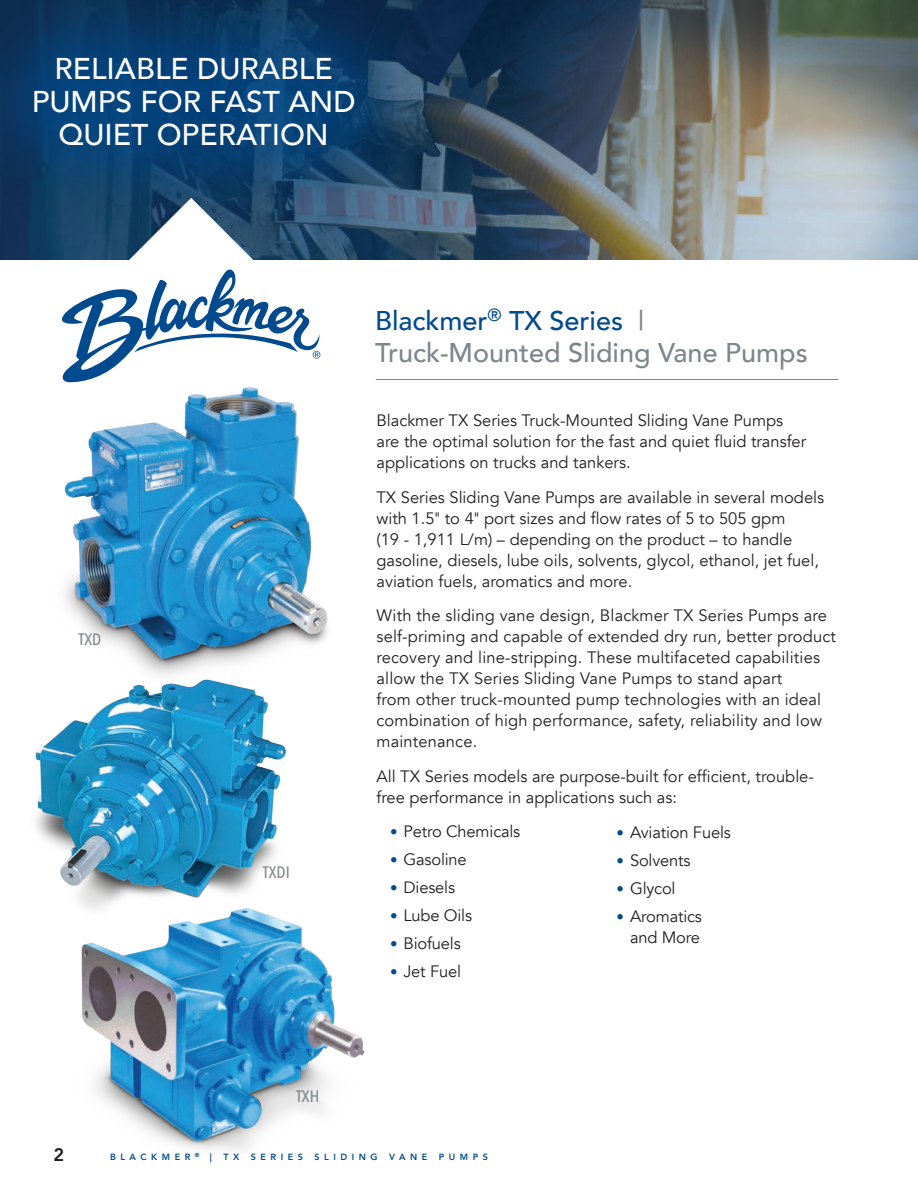
<style>
.page{position:relative;width:918px;height:1188px;background:#fff}
.page>*{position:absolute;margin:0;border:0;box-sizing:border-box;transform-origin:0 0}
.t1{font:500 30px/33px "Avenir";color:#fff;text-align:center}
.t2{font:500 27px/31.5px "Avenir";color:#7e868d}
.t3{font:800 18px "Avenir";color:#231f20}
.t4{font:16.5px/21px "Avenir";color:#231f20}
.t5{font:500 16.5px "Avenir Next Condensed";color:#7e868d}
.t6{font:800 9px "Avenir";letter-spacing:.5em;color:#004a8d}
.s1{color:#004a8d}
.s2{font-family:"Avenir Next Condensed"}
.s3{font-size:15px;color:#004a8d}
</style>
<div class="page">
<img style="left:0;top:0;width:918px;height:260px">
<img style="left:64px;top:387px;width:264px;height:257px">
<img style="left:35px;top:641px;width:271px;height:264px">
<img style="left:81px;top:905px;width:284px;height:246px">
<img style="left:900px;top:241px;width:18px;height:19px">
<div style="left:0;top:0;width:429px;height:223px;background:#004a8d;opacity:.7"></div>
<svg style="left:60px;top:198px;width:260px;height:185px"></svg>
<hr style="left:376px;top:379px;width:462px;height:1px;background:#7e868d">
<h1 class="t1" style="left:32px;top:51px;width:325px">RELIABLE DURABLE<br>PUMPS FOR FAST AND<br>QUIET OPERATION</h1>
<p class="t5" style="left:78px;top:630px;width:24px">TXD</p>
<p class="t5" style="left:263px;top:863px;width:28px">TXDI</p>
<p class="t5" style="left:296px;top:1086px;width:25px">TXH</p>
<h2 class="t2" style="left:375px;top:304px;width:434px"><span class="s1">Blackmer</span><sup>®</sup> <span class="s1">TX Series</span> |<br>Truck-Mounted Sliding Vane Pumps</h2>
<p class="t4" style="left:376px;top:410px;width:431px">Blackmer TX Series Truck-Mounted Sliding Vane Pumps are the optimal solution for the fast and quiet fluid transfer applications on trucks and tankers.</p>
<p class="t4" style="left:376px;top:487px;width:449px">TX Series Sliding Vane Pumps are available in several models with 1.5<span class="s2">"</span> to 4<span class="s2">"</span> port sizes and flow rates of 5 to 505 gpm<br>(19 - 1,911 L/m) – depending on the product – to handle gasoline, diesels, lube oils, solvents, glycol, ethanol, jet fuel, aviation fuels, aromatics and more.</p>
<p class="t4" style="left:376px;top:605px;width:461px">With the sliding vane design, Blackmer TX Series Pumps are self-priming and capable of extended dry run, better product recovery and line-stripping. These multifaceted capabilities allow the TX Series Sliding Vane Pumps to stand apart<br>from other truck-mounted pump technologies with an ideal combination of high performance, safety, reliability and low maintenance.</p>
<p class="t4" style="left:376px;top:766px;width:439px">All TX Series models are purpose-built for efficient, trouble&shy;free performance in applications such as:</p>
<p class="t4" style="left:390px;top:821px;width:132px"><span class="s3">•</span> Petro Chemicals</p>
<p class="t4" style="left:390px;top:849px;width:78px"><span class="s3">•</span> Gasoline</p>
<p class="t4" style="left:390px;top:877px;width:67px"><span class="s3">•</span> Diesels</p>
<p class="t4" style="left:390px;top:905px;width:84px"><span class="s3">•</span> Lube Oils</p>
<p class="t4" style="left:390px;top:934px;width:72px"><span class="s3">•</span> Biofuels</p>
<p class="t4" style="left:390px;top:962px;width:73px"><span class="s3">•</span> Jet Fuel</p>
<p class="t4" style="left:616px;top:822px;width:116px"><span class="s3">•</span> Aviation Fuels</p>
<p class="t4" style="left:616px;top:850px;width:76px"><span class="s3">•</span> Solvents</p>
<p class="t4" style="left:616px;top:878px;width:61px"><span class="s3">•</span> Glycol</p>
<p class="t4" style="left:616px;top:906px;width:87px;text-align:right"><span class="s3">•</span> Aromatics and More</p>
<p class="t3" style="left:54px;top:1140px;width:12px">2</p>
<p class="t6" style="left:110px;top:1149px;width:103px">BLACKMER <sup>®</sup> |</p>
<p class="t6" style="left:223px;top:1149px;width:17px">T X</p>
<p class="t6" style="left:251px;top:1149px;width:54px">SERIES</p>
<p class="t6" style="left:315px;top:1149px;width:64px">SLIDING</p>
<p class="t6" style="left:389px;top:1149px;width:40px">VANE</p>
<p class="t6" style="left:439px;top:1149px;width:50px">PUMPS</p>
</div>
